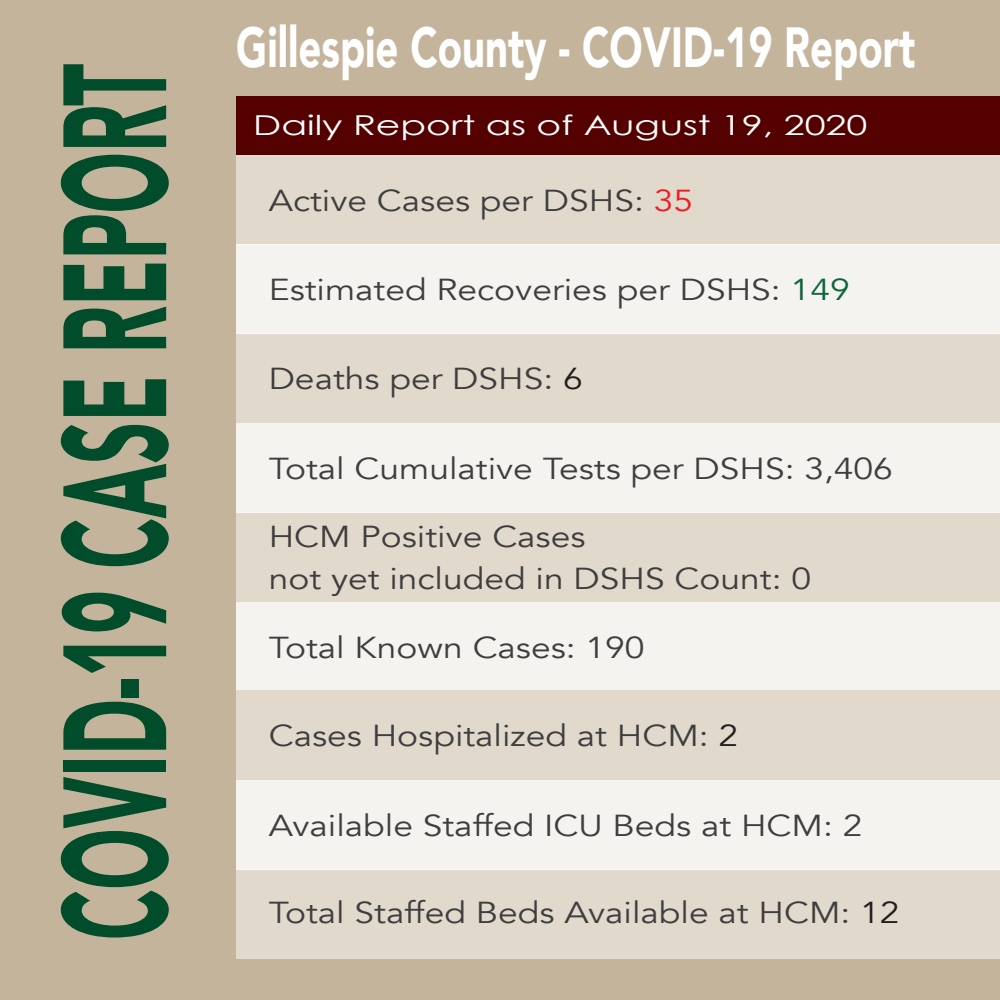
<style>
.page{position:relative;width:1000px;height:1000px;background:#c3b49b}
.page>*{position:absolute;margin:0;border:0;box-sizing:border-box;transform-origin:0 0}
.t1{font:900 145.12px "Avenir";color:#014c2a;scale:.51 1}
.t2{font:900 56.38px "Avenir";color:#fff;scale:.71 1}
.t3{font:30.25px/41.8px "Avenir";color:#3e3e3f;scale:1.17 1}
.t4{font:27.38px "Century Gothic";color:#fff;scale:1.38 1}
.s1{color:#ee1d23}
.s2{color:#0c6638}
.s3{color:#231f20}
</style>
<div class="page">
<div style="left:236px;top:96px;width:764px;height:59px;background:#500"></div>
<div style="left:236px;top:155px;width:764px;height:90px;background:#e0d9cc"></div>
<div style="left:236px;top:244px;width:764px;height:90px;background:#f5f3ef"></div>
<div style="left:236px;top:333px;width:764px;height:90px;background:#e0d9cc"></div>
<div style="left:236px;top:423px;width:764px;height:90px;background:#f5f3ef"></div>
<div style="left:236px;top:512px;width:764px;height:90px;background:#e0d9cc"></div>
<div style="left:236px;top:602px;width:764px;height:88px;background:#f5f3ef"></div>
<div style="left:236px;top:690px;width:764px;height:90px;background:#e0d9cc"></div>
<div style="left:236px;top:780px;width:764px;height:90px;background:#f5f3ef"></div>
<div style="left:236px;top:869px;width:764px;height:90px;background:#e0d9cc"></div>
<h1 class="t1" style="left:-9px;top:940px;width:1720px;rotate:-90deg">COVID-19 CASE REPORT</h1>
<h2 class="t2" style="left:236px;top:-1px;width:958px">Gillespie County - COVID-19 Report</h2>
<p class="t4" style="left:253px;top:106px;width:447px">Daily Report as of August 19, 2020</p>
<p class="t3" style="left:269px;top:180px;width:364px">Active Cases per DSHS: <span class="s1">35</span></p>
<p class="t3" style="left:269px;top:269px;width:498px">Estimated Recoveries per DSHS: <span class="s2">149</span></p>
<p class="t3" style="left:269px;top:358px;width:270px">Deaths per DSHS: <span class="s3">6</span></p>
<p class="t3" style="left:269px;top:448px;width:535px">Total Cumulative Tests per DSHS: 3,406</p>
<p class="t3" style="left:269px;top:516px;width:465px">HCM Positive Cases<br>not yet included in DSHS Count: 0</p>
<p class="t3" style="left:269px;top:628px;width:323px">Total Known Cases: 190</p>
<p class="t3" style="left:269px;top:715px;width:403px">Cases Hospitalized at HCM: <span class="s3">2</span></p>
<p class="t3" style="left:269px;top:805px;width:509px">Available Staffed ICU Beds at HCM: 2</p>
<p class="t3" style="left:269px;top:892px;width:541px">Total Staffed Beds Available at HCM: <span class="s3">12</span></p>
</div>
